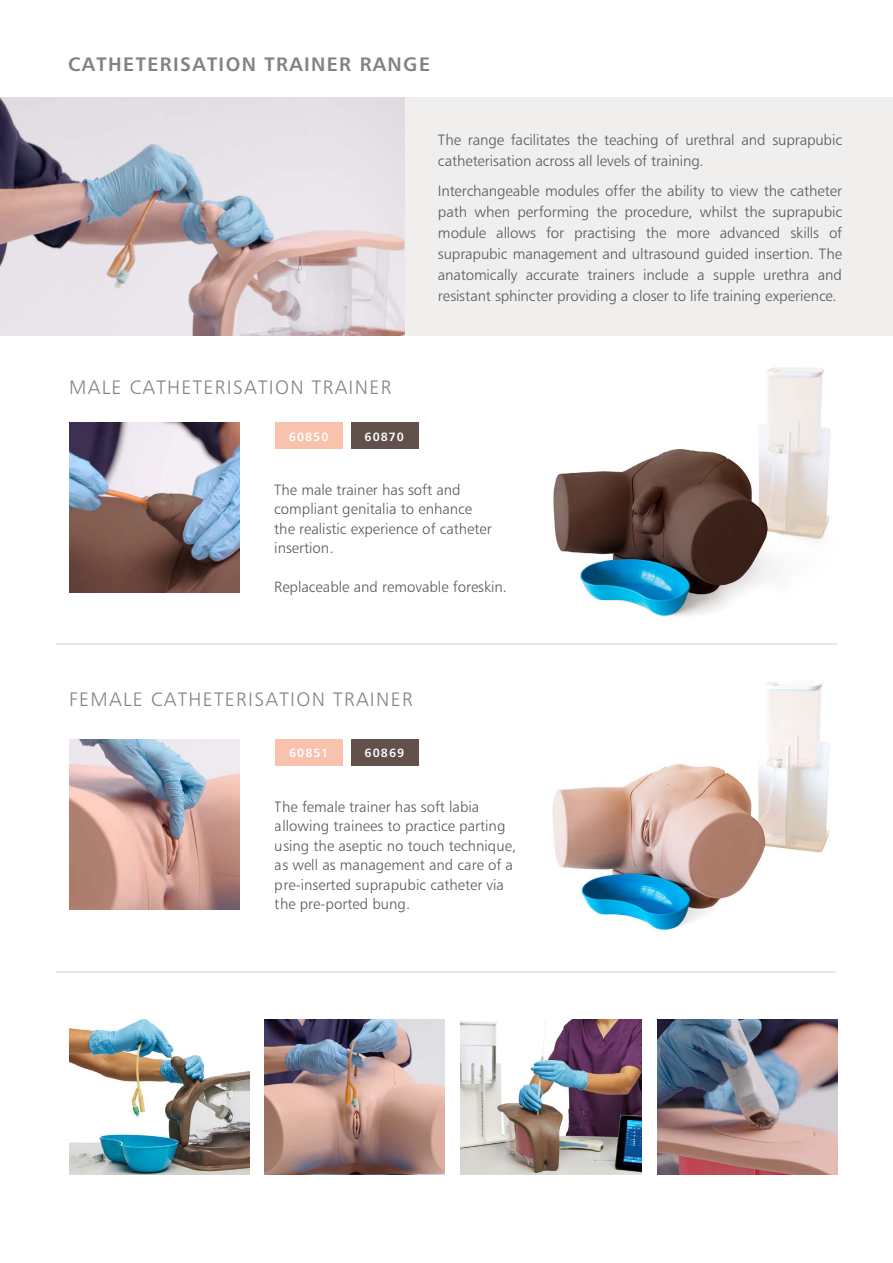
<style>
.page{position:relative;width:893px;height:1263px;background:#fff}
.page>*{position:absolute;margin:0;border:0;box-sizing:border-box;transform-origin:0 0}
.t1{font:19.5px "Humanist 777 BT Light B";letter-spacing:.07em;color:#808285}
.t2{font:19.5px "Humanist 777 BT Bold B";letter-spacing:.07em;color:#808285}
.t3{font:15px/19.5px "Humanist 777 BT Light B";color:#58595b}
.t4{font:12px "Humanist 777 BT Bold B";letter-spacing:.09em;color:#fff}
</style>
<div class="page">
<div style="left:0;top:98px;width:893px;height:238px;background:#f1efed"></div>
<hr style="left:56px;top:643px;width:781px;height:2px;background:#e4e0e4">
<hr style="left:56px;top:971px;width:779px;height:1px;background:#e4e0e4">
<img style="left:552px;top:682px;width:278px;height:248px">
<img style="left:553px;top:367px;width:278px;height:249px">
<img style="left:69px;top:422px;width:170px;height:170px">
<img style="left:69px;top:739px;width:170px;height:170px">
<img style="left:0;top:98px;width:404px;height:238px">
<div style="left:275px;top:422px;width:68px;height:27px;background:#f9c2ad"></div>
<div style="left:275px;top:739px;width:68px;height:27px;background:#f9c2ad"></div>
<div style="left:351px;top:422px;width:68px;height:27px;background:#61514a"></div>
<div style="left:351px;top:739px;width:68px;height:27px;background:#61514a"></div>
<img style="left:657px;top:1019px;width:181px;height:156px">
<img style="left:264px;top:1019px;width:181px;height:156px">
<img style="left:69px;top:1019px;width:181px;height:156px">
<img style="left:461px;top:1019px;width:181px;height:156px">
<h1 class="t2" style="left:68px;top:52px;width:364px">CATHETERISATION TRAINER RANGE</h1>
<p class="t3" style="left:438px;top:129px;width:406px;line-height:21px">The range facilitates the teaching of urethral and suprapubic catheterisation across all levels of training.</p>
<p class="t3" style="left:438px;top:180px;width:406px;line-height:21px;text-align:justify">Interchangeable modules offer the ability to view the catheter path when performing the procedure, whilst the suprapubic module allows for practising the more advanced skills of suprapubic management and ultrasound guided insertion. The anatomically accurate trainers include a supple urethra and resistant sphincter providing a closer to life training experience.</p>
<h1 class="t1" style="left:69px;top:375px;width:324px">MALE CATHETERISATION TRAINER</h1>
<p class="t4" style="left:289px;top:429px;width:41px">60850</p>
<p class="t4" style="left:364px;top:429px;width:41px">60870</p>
<p class="t3" style="left:274px;top:480px;width:219px">The male trainer has soft and compliant genitalia to enhance the realistic experience of catheter insertion.</p>
<p class="t3" style="left:274px;top:577px;width:234px">Replaceable and removable foreskin.</p>
<h1 class="t1" style="left:69px;top:687px;width:345px">FEMALE CATHETERISATION TRAINER</h1>
<p class="t4" style="left:289px;top:745px;width:41px">60851</p>
<p class="t4" style="left:364px;top:745px;width:41px">60869</p>
<p class="t3" style="left:275px;top:796px;width:243px">The female trainer has soft labia allowing trainees to practice parting using the aseptic no touch technique, as well as management and care of a pre-inserted suprapubic catheter via the pre-ported bung.</p>
</div>
